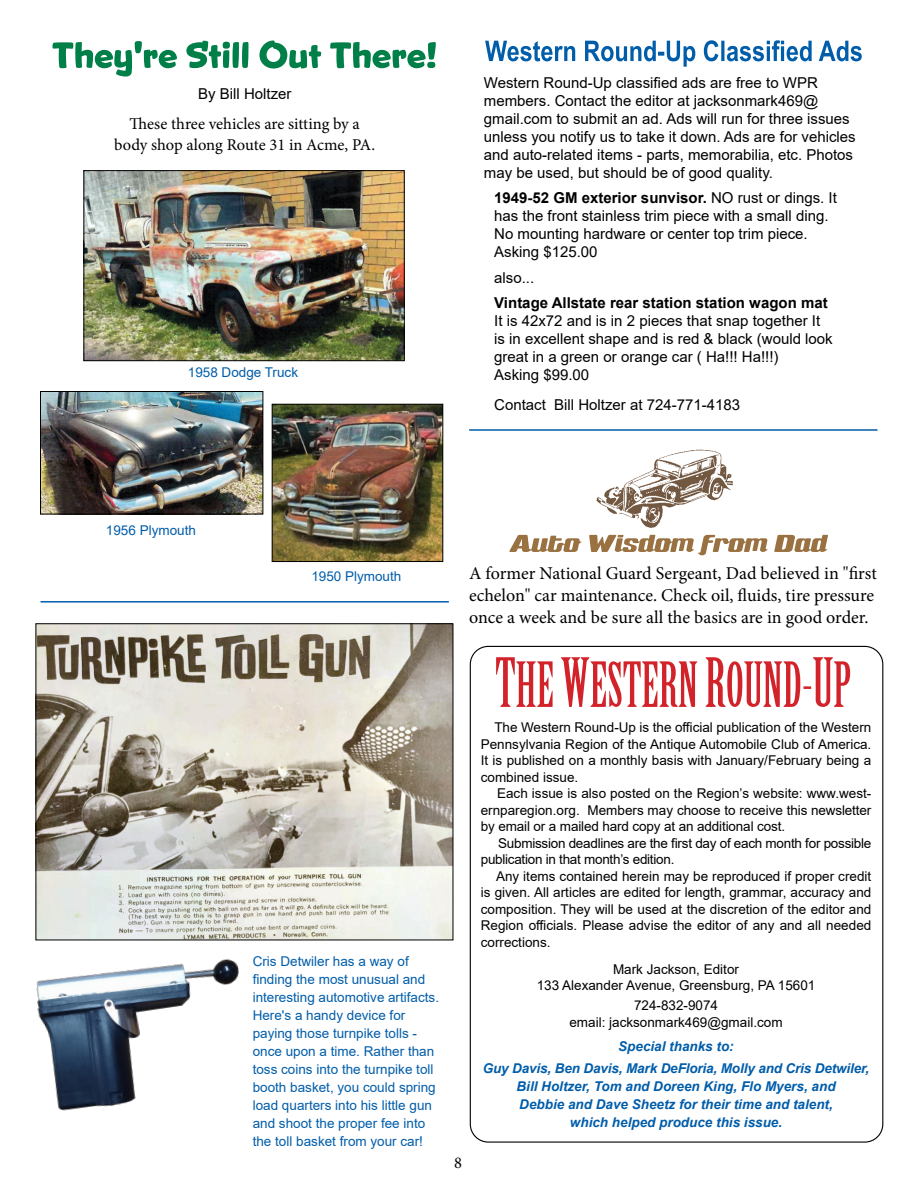
<style>
.page{position:relative;width:918px;height:1188px;background:#fff}
.page>*{position:absolute;margin:0;border:0;box-sizing:border-box;transform-origin:0 0}
.t1{font:18px/21.6px "Minion Pro";letter-spacing:-.005em;color:#000}
.t2{font:16.5px/21px "Minion Pro";letter-spacing:-.005em;color:#000;text-align:center}
.t3{font:15px/18px "Arial";color:#000}
.t4{font:700 15px "Arial";color:#000}
.t5{font:13.5px/16.5px "Arial";color:#000;text-align:justify}
.t6{font:13.5px/18px "Arial";color:#005daa}
.t7{font:italic 700 13.5px/18px "Arial";color:#005daa;text-align:center}
.t8{font:13.5px/16.5px "Arial";letter-spacing:-.02em;color:#000}
.s1{font-weight:700}
</style>
<div class="page">
<svg style="left:496px;top:657px;width:354px;height:50px"></svg>
<svg style="left:52px;top:40px;width:384px;height:37px"></svg>
<svg style="left:485px;top:40px;width:377px;height:27px"></svg>
<hr style="left:469px;top:429px;width:409px;height:2px;background:#005daa">
<img style="left:38px;top:625px;width:413px;height:313px">
<img style="left:35px;top:932px;width:231px;height:179px">
<img style="left:86px;top:172px;width:317px;height:187px">
<div style="left:84px;top:170px;width:321px;height:191px;border:1px solid #000"></div>
<img style="left:42px;top:393px;width:219px;height:119px">
<div style="left:40px;top:391px;width:223px;height:123px;border:1px solid #000"></div>
<img style="left:274px;top:406px;width:167px;height:154px">
<div style="left:272px;top:404px;width:171px;height:158px;border:1px solid #000"></div>
<hr style="left:40px;top:601px;width:409px;height:2px;background:#005daa">
<img style="left:596px;top:449px;width:138px;height:79px">
<svg style="left:509px;top:535px;width:319px;height:20px"></svg>
<p class="t3" style="left:198px;top:85px;width:95px">By Bill Holtzer</p>
<p class="t3" style="left:484px;top:74px;width:373px">Western Round-Up classified ads are free to WPR members. Contact the editor at jacksonmark469@ gmail.com to submit an ad. Ads will run for three issues unless you notify us to take it down. Ads are for vehicles and auto-related items - parts, memorabilia, etc. Photos may be used, but should be of good quality.</p>
<p class="t3" style="left:494px;top:189px;width:344px"><span class="s1">1949-52 GM exterior sunvisor.</span> NO rust or dings. It has the front stainless trim piece with a small ding.<br>No mounting hardware or center top trim piece.<br>Asking $125.00</p>
<p class="t3" style="left:494px;top:269px;width:42px">also...</p>
<p class="t4" style="left:494px;top:293px;width:335px">Vintage Allstate rear station station wagon mat</p>
<p class="t3" style="left:494px;top:312px;width:340px">It is 42x72 and is in 2 pieces that snap together It is in excellent shape and is red &amp; black (would look great in a green or orange car ( Ha!!! Ha!!!)<br>Asking $99.00</p>
<p class="t3" style="left:494px;top:395px;width:247px">Contact Bill Holtzer at 724-771-4183</p>
<p class="t2" style="left:114px;top:113px;width:262px">These three vehicles are sitting by a body shop along Route 31 in Acme, PA.</p>
<p class="t6" style="left:188px;top:363px;width:112px">1958 Dodge Truck</p>
<p class="t6" style="left:106px;top:521px;width:92px">1956 Plymouth</p>
<p class="t6" style="left:311px;top:567px;width:92px">1950 Plymouth</p>
<h1 class="t1" style="left:469px;top:563px;width:409px">A former National Guard Sergeant, Dad believed in "first echelon" car maintenance. Check oil, fluids, tire pressure once a week and be sure all the basics are in good order.</h1>
<p class="t6" style="left:253px;top:953px;width:188px">Cris Detwiler has a way of finding the most unusual and interesting automotive artifacts.<br>Here's a handy device for paying those turnpike tolls - once upon a time. Rather than toss coins into the turnpike toll booth basket, you could spring load quarters into his little gun and shoot the proper fee into the toll basket from your car!</p>
<p class="t2" style="left:454px;top:1153px;width:9px">8</p>
<p class="t5" style="left:481px;top:719px;width:392px;text-indent:14px">The Western Round-Up is the official publication of the Western Pennsylvania Region of the Antique Automobile Club of America.<br>It is published on a monthly basis with January/February being a combined issue.</p>
<p class="t5" style="left:481px;top:785px;width:392px;text-indent:16px">Each issue is also posted on the Region’s website: www.west&shy;ernparegion.org. Members may choose to receive this newsletter by email or a mailed hard copy at an additional cost.</p>
<p class="t8" style="left:481px;top:835px;width:392px;text-indent:17px">Submission deadlines are the first day of each month for possible publication in that month’s edition.</p>
<p class="t5" style="left:481px;top:868px;width:392px;text-indent:15px">Any items contained herein may be reproduced if proper credit is given. All articles are edited for length, grammar, accuracy and composition. They will be used at the discretion of the editor and Region officials. Please advise the editor of any and all needed corrections.</p>
<p class="t5" style="left:537px;top:961px;width:280px;text-align:center">Mark Jackson, Editor<br>133 Alexander Avenue, Greensburg, PA 15601</p>
<p class="t5" style="left:569px;top:997px;width:215px;text-align:center">724-832-9074<br>email: jacksonmark469@gmail.com</p>
<p class="t7" style="left:483px;top:1035px;width:388px;line-height:22.5px">Special thanks to:<br>Guy Davis, Ben Davis, Mark DeFloria, Molly and Cris Detwiler,</p>
<p class="t7" style="left:517px;top:1078px;width:321px">Bill Holtzer, Tom and Doreen King, Flo Myers, and<br>Debbie and Dave Sheetz for their time and talent, which helped produce this issue.</p>
</div>
